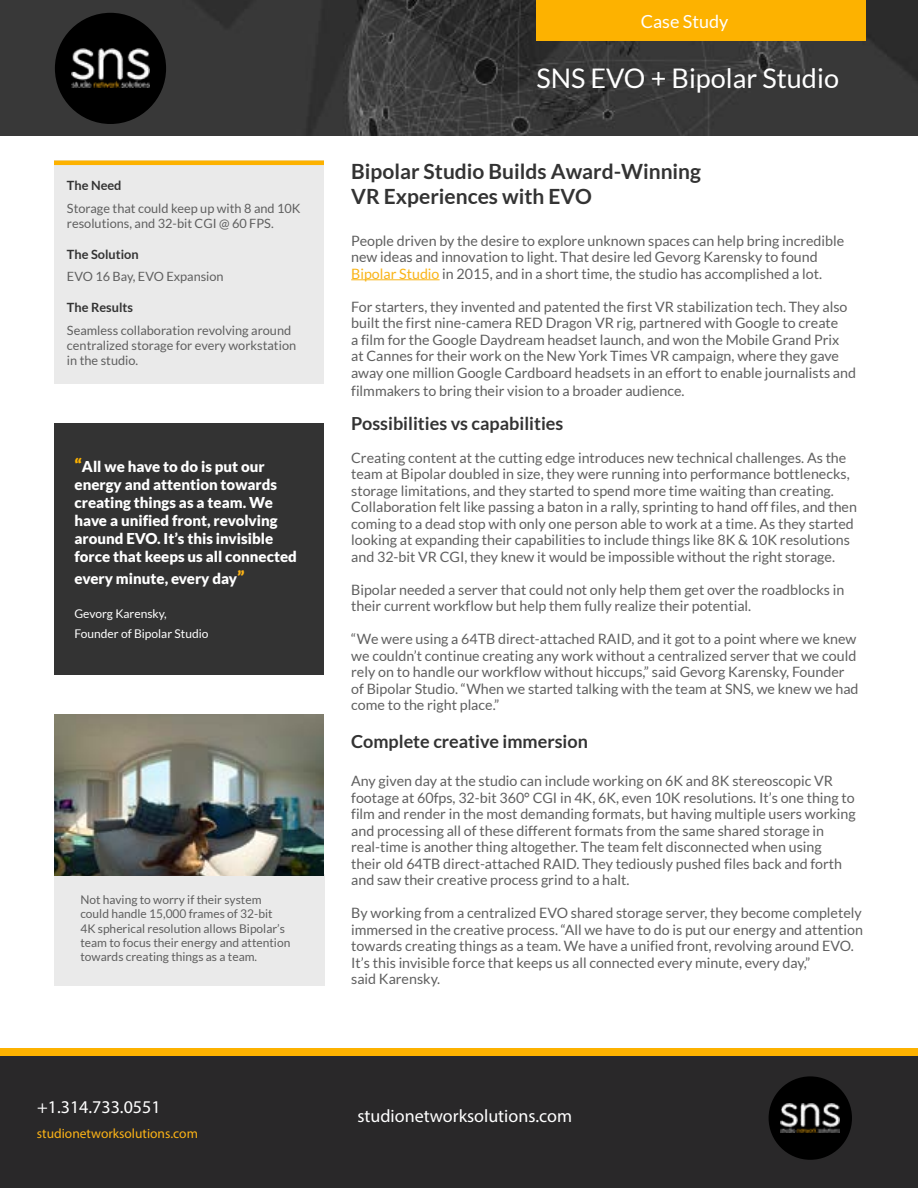
<style>
.page{position:relative;width:918px;height:1188px;background:#fff}
.page>*{position:absolute;margin:0;border:0;box-sizing:border-box;transform-origin:0 0}
.t1{font:27px "Lato";color:#fff}
.t2{font:700 21px/25.2px "Lato";color:#333}
.t3{font:700 18px "Lato";color:#333}
.t4{font:18px "Myriad Pro";color:#fff}
.t5{font:18px "Lato";color:#fff}
.t6{font:900 15px/18px "Lato";color:#fff}
.t7{font:14.25px/16.5px "Lato";color:#5f5f5f}
.t8{font:13.5px "Myriad Pro";color:#fcb316}
.t9{font:12.75px/15.3px "Lato";color:#5f5f5f}
.t10{font:700 12.75px "Lato";color:#333}
.t11{font:12px/14.4px "Lato";color:#5f5f5f}
.t12{font:12px/19.8px "Lato";color:#fff}
.s1{font-size:18px;color:#fdb200}
.s2{font-size:18px;color:#fcb316}
.s3{color:#f9b417}
</style>
<div class="page">
<div style="left:54px;top:874px;width:270px;height:112px;background:#eaeaea"></div>
<div style="left:54px;top:423px;width:270px;height:252px;background:#333"></div>
<img style="left:0;top:0;width:918px;height:136px">
<div style="left:536px;top:0;width:330px;height:41px;background:#fdb200"></div>
<div style="left:55px;top:13px;width:111px;height:111px;background:#000;border-radius:50%"></div>
<img style="left:71px;top:49px;width:79px;height:39px">
<hr style="left:351px;top:279px;width:89px;height:1px;background:#f9b417">
<img style="left:54px;top:715px;width:270px;height:161px">
<div style="left:54px;top:161px;width:270px;height:223px;background:#eaeaea"></div>
<div style="left:0;top:1053px;width:918px;height:135px;background:#292829"></div>
<div style="left:769px;top:1076px;width:83px;height:84px;background:#000;border-radius:50%"></div>
<img style="left:781px;top:1103px;width:59px;height:30px">
<div style="left:0;top:1049px;width:918px;height:7px;background:#fdb200"></div>
<hr style="left:54px;top:161px;width:270px;height:4px;background:#fdb200">
<p class="t10" style="left:67px;top:178px;width:56px">The Need</p>
<p class="t9" style="left:67px;top:200px;width:235px">Storage that could keep up with 8 and 10K resolutions, and 32-bit CGI @ 60 FPS.</p>
<p class="t10" style="left:67px;top:247px;width:73px">The Solution</p>
<p class="t9" style="left:67px;top:269px;width:158px">EVO 16 Bay, EVO Expansion</p>
<p class="t10" style="left:67px;top:300px;width:68px">The Results</p>
<p class="t9" style="left:67px;top:322px;width:231px">Seamless collaboration revolving around centralized storage for every workstation in the studio.</p>
<p class="t6" style="left:75px;top:457px;width:224px"><span class="s1">“</span>All we have to do is put our energy and attention towards creating things as a team. We have a unified front, revolving around EVO. It’s this invisible force that keeps us all connected</p>
<p class="t6" style="left:75px;top:569px;width:172px">every minute, every day<span class="s2">”</span></p>
<p class="t12" style="left:75px;top:604px;width:135px">Gevorg Karensky,<br>Founder of Bipolar Studio</p>
<p class="t11" style="left:80px;top:892px;width:211px">Not having to worry if their system could handle 15,000 frames of 32-bit 4K spherical resolution allows Bipolar’s team to focus their energy and attention towards creating things as a team.</p>
<p class="t4" style="left:37px;top:1095px;width:125px">+1.314.733.0551</p>
<p class="t8" style="left:37px;top:1125px;width:163px">studionetworksolutions.com</p>
<p class="t5" style="left:641px;top:11px;width:89px">Case Study</p>
<h1 class="t1" style="left:536px;top:63px;width:304px">SNS EVO + Bipolar Studio</h1>
<h2 class="t2" style="left:351px;top:158px;width:351px">Bipolar Studio Builds Award-Winning<br>VR Experiences with EVO</h2>
<p class="t7" style="left:351px;top:232px;width:495px">People driven by the desire to explore unknown spaces can help bring incredible new ideas and innovation to light. That desire led Gevorg Karensky to found<br><span class="s3">Bipolar Studio</span> in 2015, and in a short time, the studio has accomplished a lot.</p>
<p class="t7" style="left:351px;top:298px;width:506px">For starters, they invented and patented the first VR stabilization tech. They also built the first nine-camera RED Dragon VR rig, partnered with Google to create<br>a film for the Google Daydream headset launch, and won the Mobile Grand Prix<br>at Cannes for their work on the New York Times VR campaign, where they gave away one million Google Cardboard headsets in an effort to enable journalists and</p>
<p class="t7" style="left:351px;top:382px;width:335px">filmmakers to bring their vision to a broader audience.</p>
<p class="t3" style="left:351px;top:413px;width:214px">Possibilities vs capabilities</p>
<p class="t7" style="left:351px;top:449px;width:507px">Creating content at the cutting edge introduces new technical challenges. As the team at Bipolar doubled in size, they were running into performance bottlenecks, storage limitations, and they started to spend more time waiting than creating.<br>Collaboration felt like passing a baton in a rally, sprinting to hand off files, and then coming to a dead stop with only one person able to work at a time. As they started looking at expanding their capabilities to include things like 8K &amp; 10K resolutions and 32-bit VR CGI, they knew it would be impossible without the right storage.</p>
<p class="t7" style="left:351px;top:581px;width:495px">Bipolar needed a server that could not only help them get over the roadblocks in their current workflow but help them fully realize their potential.</p>
<p class="t7" style="left:351px;top:631px;width:509px">“We were using a 64TB direct-attached RAID, and it got to a point where we knew we couldn’t continue creating any work without a centralized server that we could rely on to handle our workflow without hiccups,” said Gevorg Karensky, Founder of Bipolar Studio. “When we started talking with the team at SNS, we knew we had come to the right place.”</p>
<p class="t3" style="left:351px;top:731px;width:238px">Complete creative immersion</p>
<p class="t7" style="left:351px;top:773px;width:506px">Any given day at the studio can include working on 6K and 8K stereoscopic VR footage at 60fps, 32-bit 360° CGI in 4K, 6K, even 10K resolutions. It’s one thing to film and render in the most demanding formats, but having multiple users working and processing all of these different formats from the same shared storage in real-time is another thing altogether. The team felt disconnected when using<br>their old 64TB direct-attached RAID. They tediously pushed files back and forth and saw their creative process grind to a halt.</p>
<p class="t7" style="left:351px;top:905px;width:513px">By working from a centralized EVO shared storage server, they become completely immersed in the creative process. “All we have to do is put our energy and attention towards creating things as a team. We have a unified front, revolving around EVO.<br>It’s this invisible force that keeps us all connected every minute, every day,”<br>said Karensky.</p>
<p class="t4" style="left:357px;top:1105px;width:216px">studionetworksolutions.com</p>
</div>
